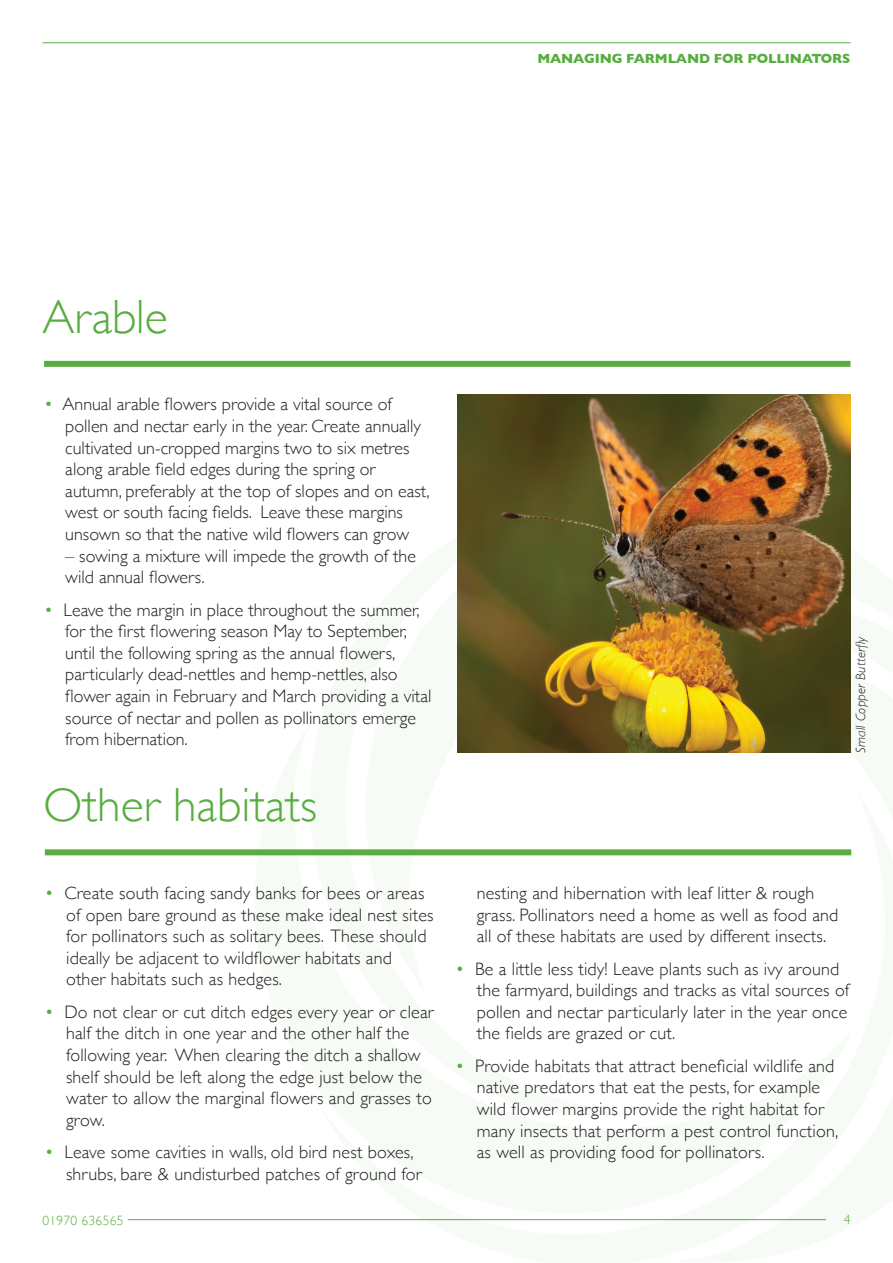
<style>
.page{position:relative;width:893px;height:1263px;background:#fff}
.page>*{position:absolute;margin:0;border:0;box-sizing:border-box;transform-origin:0 0}
.t1{font:300 48px "Gill Sans";color:#58ad40}
.t2{font:300 18px/21.6px "Gill Sans";letter-spacing:.01em;color:#231f20}
.t3{font:700 13.5px "Gill Sans";letter-spacing:-.01em;color:#58ad40}
.t4{font:italic 300 13.5px "Gill Sans";letter-spacing:.01em;color:#231f20}
.t5{font:300 13.5px "Gill Sans";letter-spacing:.02em;color:#58ad40}
.s1{color:#58ad40}
</style>
<div class="page">
<div style="left:44px;top:361px;width:806px;height:6px;background:#58ad40"></div>
<hr style="left:128px;top:1219px;width:698px;height:1px;background:#58ad40">
<hr style="left:42px;top:42px;width:808px;height:1px;background:#58ad40">
<img style="left:457px;top:394px;width:393px;height:359px">
<div style="left:45px;top:849px;width:806px;height:6px;background:#58ad40"></div>
<p class="t3" style="left:537px;top:48px;width:315px">MANAGING FARMLAND FOR POLLINATORS</p>
<p class="t1" style="left:42px;top:279px;width:127px">Arable</p>
<p class="t2" style="left:65px;top:393px;width:366px;text-indent:-21px"><span class="s1">•</span> Annual arable flowers provide a vital source of pollen and nectar early in the year. Create annually cultivated un-cropped margins two to six metres along arable field edges during the spring or autumn, preferably at the top of slopes and on east, west or south facing fields. Leave these margins unsown so that the native wild flowers can grow</p>
<p class="t2" style="left:65px;top:544px;width:352px">– sowing a mixture will impede the growth of the wild annual flowers.</p>
<p class="t2" style="left:65px;top:598px;width:368px;text-indent:-21px"><span class="s1">•</span> Leave the margin in place throughout the summer, for the first flowering season May to September, until the following spring as the annual flowers, particularly dead-nettles and hemp-nettles, also flower again in February and March providing a vital source of nectar and pollen as pollinators emerge from hibernation.</p>
<p class="t1" style="left:43px;top:768px;width:275px">Other habitats</p>
<p class="t4" style="left:853px;top:753px;width:117px;rotate:-90deg">Small Copper Butterfly</p>
<p class="t2" style="left:66px;top:881px;width:369px;text-indent:-21px"><span class="s1">•</span> Create south facing sandy banks for bees or areas of open bare ground as these make ideal nest sites for pollinators such as solitary bees. These should ideally be adjacent to wildflower habitats and other habitats such as hedges.</p>
<p class="t2" style="left:66px;top:1000px;width:369px;text-indent:-21px"><span class="s1">•</span> Do not clear or cut ditch edges every year or clear half the ditch in one year and the other half the following year. When clearing the ditch a shallow shelf should be left along the edge just below the water to allow the marginal flowers and grasses to grow.</p>
<p class="t2" style="left:66px;top:1140px;width:357px;text-indent:-21px"><span class="s1">•</span> Leave some cavities in walls, old bird nest boxes, shrubs, bare &amp; undisturbed patches of ground for</p>
<p class="t2" style="left:477px;top:881px;width:363px">nesting and hibernation with leaf litter &amp; rough grass. Pollinators need a home as well as food and all of these habitats are used by different insects.</p>
<p class="t2" style="left:477px;top:957px;width:374px;text-indent:-21px"><span class="s1">•</span> Be a little less tidy! Leave plants such as ivy around the farmyard, buildings and tracks as vital sources of pollen and nectar particularly later in the year once the fields are grazed or cut.</p>
<p class="t2" style="left:477px;top:1054px;width:363px;text-indent:-21px"><span class="s1">•</span> Provide habitats that attract beneficial wildlife and native predators that eat the pests, for example wild flower margins provide the right habitat for many insects that perform a pest control function, as well as providing food for pollinators.</p>
<p class="t5" style="left:42px;top:1209px;width:82px">01970 636565</p>
<p class="t5" style="left:844px;top:1209px;width:8px">4</p>
</div>
